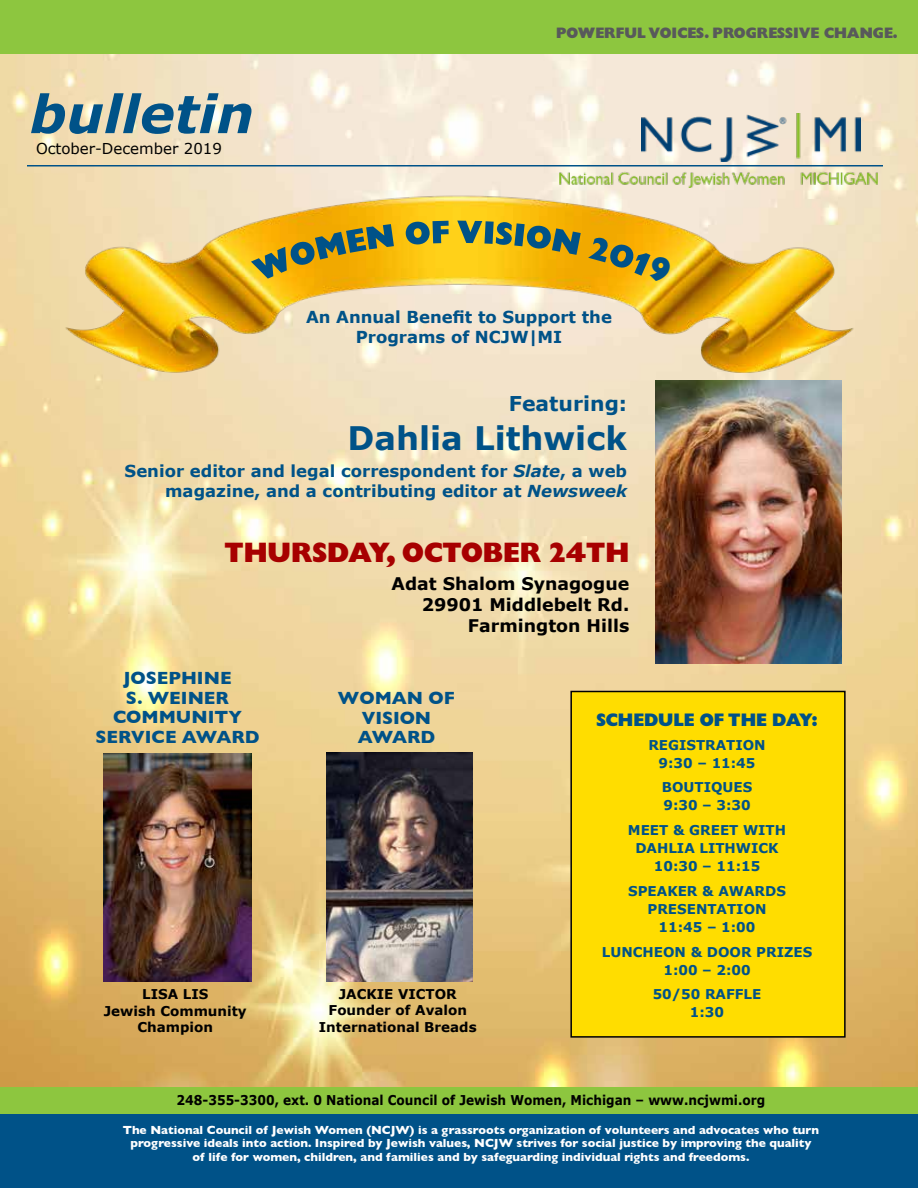
<style>
.page{position:relative;width:918px;height:1188px;background:#fff}
.page>*{position:absolute;margin:0;border:0;box-sizing:border-box;transform-origin:0 0}
.t1{font:italic 700 52.5px "Verdana";color:#005288}
.t2{font:700 32.4px "Verdana";color:#005288}
.t3{font:27.9px "Gill Sans Extra Bold Display";color:#a70000}
.t4{font:700 20.4px "Verdana";color:#005288}
.t5{font:700 18px/19.5px "Gill Sans";color:#005288;text-align:center}
.t6{font:18px "Gill Sans Extra Bold Display";color:#005288}
.t7{font:700 17.4px/20.9px "Verdana";color:#000;text-align:right}
.t8{font:700 16.5px/19.8px "Verdana";color:#005288;text-align:right}
.t9{font:15px "Gill Sans Extra Bold Display";color:#58595b}
.t10{font:15px "Verdana";color:#000}
.t11{font:700 13.5px/18px "Verdana";color:#005288;text-align:center}
.t12{font:700 13.5px/16.2px "Verdana";color:#000;text-align:center}
.t13{font:700 13.5px "Verdana";color:#000;scale:.9 1}
.t14{font:700 12px/13.5px "Gill Sans";color:#fff;text-align:center}
.s1{font-style:italic}
</style>
<div class="page">
<img style="left:0;top:54px;width:918px;height:1034px">
<div style="left:571px;top:691px;width:274px;height:346px;background:#fd0"></div>
<div style="left:570px;top:691px;width:276px;height:347px;border:2px solid #000"></div>
<div style="left:0;top:0;width:918px;height:54px;background:#8dc63f"></div>
<hr style="left:27px;top:165px;width:856px;height:1px;background:#005288">
<div style="left:0;top:1113px;width:918px;height:75px;background:#005288"></div>
<div style="left:0;top:1088px;width:918px;height:26px;background:#8dc63f"></div>
<img style="left:641px;top:114px;width:220px;height:48px">
<img style="left:559px;top:166px;width:229px;height:22px">
<img style="left:796px;top:166px;width:82px;height:22px">
<img style="left:655px;top:380px;width:187px;height:283px">
<img style="left:104px;top:753px;width:147px;height:229px">
<img style="left:326px;top:753px;width:147px;height:229px">
<img style="left:55px;top:193px;width:807px;height:180px">
<svg style="left:251px;top:221px;width:421px;height:63px;background:#c7a524"></svg>
<h1 class="t1" style="left:30px;top:80px;width:226px">bulletin</h1>
<p class="t10" style="left:36px;top:139px;width:187px">October-December 2019</p>
<p class="t9" style="left:556px;top:24px;width:343px">POWERFUL VOICES. PROGRESSIVE CHANGE.</p>
<h3 class="t8" style="left:306px;top:308px;width:307px;text-align:center">An Annual Benefit to Support the<br>Programs of NCJW|MI</h3>
<h3 class="t4" style="left:509px;top:390px;width:120px">Featuring:</h3>
<h2 class="t2" style="left:348px;top:417px;width:281px">Dahlia Lithwick</h2>
<h3 class="t8" style="left:125px;top:462px;width:504px">Senior editor and legal correspondent for <span class="s1">Slate</span>, a web magazine, and a contributing editor at <span class="s1">Newsweek</span></h3>
<h3 class="t3" style="left:225px;top:536px;width:406px">THURSDAY, OCTOBER 24TH</h3>
<h3 class="t7" style="left:392px;top:573px;width:239px">Adat Shalom Synagogue<br>29901 Middlebelt Rd.<br>Farmington Hills</h3>
<h3 class="t5" style="left:95px;top:668px;width:166px">JOSEPHINE<br>S. WEINER<br>COMMUNITY<br>SERVICE AWARD</h3>
<h3 class="t5" style="left:338px;top:688px;width:119px">WOMAN OF<br>VISION<br>AWARD</h3>
<p class="t12" style="left:104px;top:987px;width:144px">LISA LIS<br>Jewish Community<br>Champion</p>
<p class="t12" style="left:319px;top:986px;width:159px">JACKIE VICTOR<br>Founder of Avalon<br>International Breads</p>
<h3 class="t6" style="left:596px;top:709px;width:223px">SCHEDULE OF THE DAY:</h3>
<p class="t11" style="left:648px;top:736px;width:119px">REGISTRATION<br>9:30 – 11:45</p>
<p class="t11" style="left:662px;top:779px;width:92px;text-align:left">BOUTIQUES<br>9:30 – 3:30</p>
<p class="t11" style="left:628px;top:821px;width:160px">MEET &amp; GREET WITH<br>DAHLIA LITHWICK<br>10:30 – 11:15</p>
<p class="t11" style="left:628px;top:882px;width:159px">SPEAKER &amp; AWARDS<br>PRESENTATION<br>11:45 – 1:00</p>
<p class="t11" style="left:602px;top:943px;width:212px">LUNCHEON &amp; DOOR PRIZES<br>1:00 – 2:00</p>
<p class="t11" style="left:653px;top:986px;width:110px">50/50 RAFFLE<br>1:30</p>
<p class="t13" style="left:177px;top:1092px;width:656px">248-355-3300, ext. 0 National Council of Jewish Women, Michigan – www.ncjwmi.org</p>
<p class="t14" style="left:123px;top:1123px;width:698px">The National Council of Jewish Women (NCJW) is a grassroots organization of volunteers and advocates who turn progressive ideals into action. Inspired by Jewish values, NCJW strives for social justice by improving the quality<br>of life for women, children, and families and by safeguarding individual rights and freedoms.</p>
</div>
